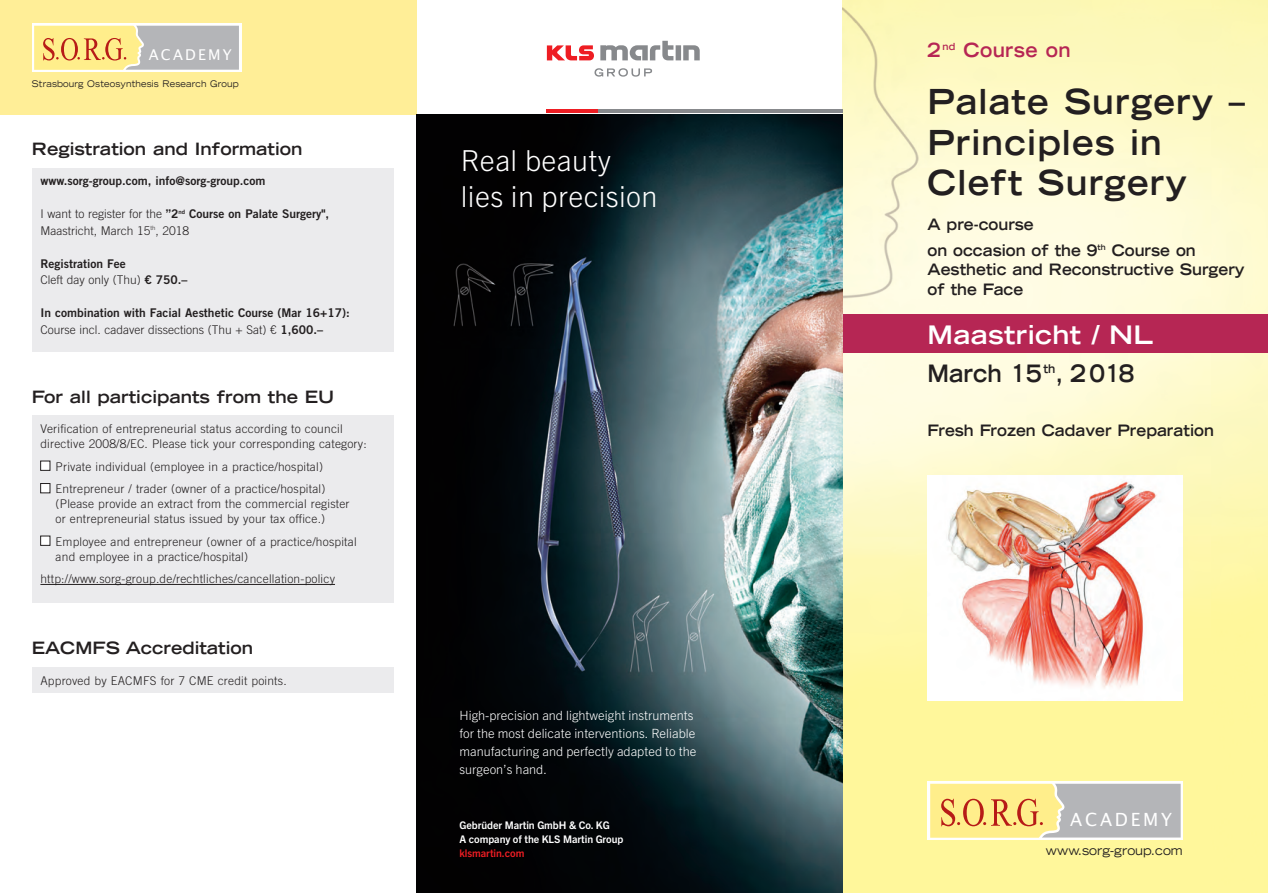
<style>
.page{position:relative;width:1268px;height:893px;background:#fff}
.page>*{position:absolute;margin:0;border:0;box-sizing:border-box;transform-origin:0 0}
.t1{font:700 expanded 34.5px/40.5px "Trade Gothic LH";letter-spacing:.035em;color:#231f20;scale:.94 1}
.t2{font:300 28.95px/36.3px "Trade Gothic Next LT Pro";letter-spacing:.01em;color:#fff}
.t3{font:700 expanded 25.5px "Trade Gothic LH";letter-spacing:.015em;color:#fff}
.t4{font:700 expanded 24px "Trade Gothic LH";color:#231f20;scale:.9 1}
.t5{font:700 expanded 19.5px "Trade Gothic LH";letter-spacing:.02em;color:#b62654;scale:.94 1}
.t6{font:18.3px "Lucida Grande";letter-spacing:.155em;color:#fff}
.t7{font:700 expanded 16.95px "Trade Gothic LH";color:#231f20}
.t8{font:700 expanded 15.75px/25.5px "Trade Gothic LH";color:#231f20;scale:.94 1}
.t9{font:14.85px "Lucida Grande";letter-spacing:.155em;color:#fff}
.t10{font:300 12.75px/18px "Trade Gothic Next LT Pro";color:#fff}
.t11{font:expanded 12.75px "Trade Gothic LH";color:#231f20;scale:.93 1}
.t12{font:300 12px/15px "Trade Gothic";letter-spacing:.015em;color:#231f20}
.t13{font:12px "Trade Gothic Bold Two";color:#231f20}
.t14{font:700 10.5px/14.2px "Trade Gothic Next LT Pro";letter-spacing:-.005em;color:#fff}
.t15{font:700 10.5px "Trade Gothic Next LT Pro";letter-spacing:-.005em;color:#ee1d23}
.t16{font:expanded 9.15px "Trade Gothic LH";letter-spacing:.015em;color:#231f20;scale:.9 1}
.s1{font-family:"Trade Gothic";font-weight:300}
.s2{font-family:"Trade Gothic Bold Two";font-weight:400}
</style>
<div class="page">
<img style="left:842px;top:0;width:425px;height:893px">
<svg style="left:930px;top:781px;width:250px;height:59px;background:#dacca4"></svg>
<div style="left:842px;top:315px;width:425px;height:38px;background:#b62654"></div>
<img style="left:927px;top:475px;width:255px;height:225px">
<div style="left:0;top:0;width:417px;height:115px;background:#ffee97"></div>
<svg style="left:34px;top:23px;width:205px;height:49px"></svg>
<img style="left:417px;top:115px;width:425px;height:778px">
<div style="left:675px;top:45px;width:6px;height:15px;background:#87898c"></div>
<svg style="left:683px;top:45px;width:16px;height:15px"></svg>
<svg style="left:600px;top:41px;width:73px;height:19px"></svg>
<svg style="left:546px;top:45px;width:48px;height:15px"></svg>
<svg style="left:594px;top:68px;width:58px;height:9px"></svg>
<hr style="left:546px;top:109px;width:52px;height:4px;background:#ee1d23">
<hr style="left:598px;top:109px;width:244px;height:4px;background:#87898c">
<div style="left:32px;top:168px;width:361px;height:183px;background:#ebebed"></div>
<div style="left:32px;top:416px;width:361px;height:187px;background:#ebebed"></div>
<hr style="left:40px;top:584px;width:295px;height:1px;background:#231f20">
<div style="left:41px;top:461px;width:9px;height:9px;background:#fff"></div>
<div style="left:40px;top:461px;width:10px;height:10px;border:1px solid #231f20"></div>
<div style="left:41px;top:483px;width:9px;height:10px;background:#fff"></div>
<div style="left:40px;top:483px;width:10px;height:10px;border:1px solid #231f20"></div>
<div style="left:41px;top:536px;width:9px;height:9px;background:#fff"></div>
<div style="left:40px;top:536px;width:10px;height:10px;border:1px solid #231f20"></div>
<div style="left:32px;top:668px;width:361px;height:25px;background:#ebebed"></div>
<p class="t9" style="left:149px;top:46px;width:85px">ACADEMY</p>
<p class="t16" style="left:32px;top:77px;width:231px">Strasbourg Osteosynthesis Research Group</p>
<h3 class="t7" style="left:32px;top:138px;width:272px">Registration and Information</h3>
<p class="t13" style="left:40px;top:173px;width:226px">www.sorg-group.com, info@sorg-group.com</p>
<p class="t13" style="left:40px;top:206px;width:290px"><span class="s1">I want to register for the</span> ”2<sup>nd</sup> Course on Palate Surgery",</p>
<p class="t12" style="left:40px;top:223px;width:150px">Maastricht, March 15<sup>th</sup>, 2018</p>
<p class="t13" style="left:40px;top:256px;width:87px">Registration Fee</p>
<p class="t12" style="left:40px;top:272px;width:149px">Cleft day only (Thu) <span class="s2">€ 750.–</span></p>
<p class="t13" style="left:40px;top:305px;width:311px">In combination with Facial Aesthetic Course (Mar 16+17):</p>
<p class="t12" style="left:40px;top:322px;width:284px">Course incl. cadaver dissections (Thu + Sat) € <span class="s2">1,600.–</span></p>
<h3 class="t7" style="left:32px;top:386px;width:304px">For all participants from the EU</h3>
<p class="t12" style="left:40px;top:421px;width:328px">Verification of entrepreneurial status according to council directive 2008/8/EC. Please tick your corresponding category:</p>
<p class="t12" style="left:56px;top:455px;width:271px;line-height:22.5px">Private individual (employee in a practice/hospital)<br>Entrepreneur / trader (owner of a practice/hospital)</p>
<p class="t12" style="left:56px;top:496px;width:295px">(Please provide an extract from the commercial register or entrepreneurial status issued by your tax office.)</p>
<p class="t12" style="left:56px;top:534px;width:302px">Employee and entrepreneur (owner of a practice/hospital and employee in a practice/hospital)</p>
<p class="t12" style="left:40px;top:571px;width:296px">http://www.sorg-group.de/rechtliches/cancellation-policy</p>
<h3 class="t7" style="left:32px;top:637px;width:223px">EACMFS Accreditation</h3>
<p class="t12" style="left:40px;top:673px;width:248px">Approved by EACMFS for 7 CME credit points.</p>
<h2 class="t2" style="left:461px;top:145px;width:198px">Real beauty lies in precision</h2>
<p class="t10" style="left:459px;top:707px;width:238px">High-precision and lightweight instruments for the most delicate interventions. Reliable manufacturing and perfectly adapted to the surgeon’s hand.</p>
<p class="t14" style="left:459px;top:819px;width:165px">Gebrüder Martin GmbH &amp; Co. KG<br>A company of the KLS Martin Group</p>
<p class="t15" style="left:459px;top:850px;width:66px">klsmartin.com</p>
<h3 class="t5" style="left:927px;top:37px;width:154px">2 <sup>nd</sup> Course on</h3>
<h1 class="t1" style="left:927px;top:81px;width:339px">Palate Surgery –<br>Principles in<br>Cleft Surgery</h1>
<h3 class="t8" style="left:927px;top:212px;width:287px">A pre-course<br>on occasion of the 9<sup>th</sup> Course on</h3>
<h3 class="t8" style="left:927px;top:260px;width:339px;line-height:19.5px">Aesthetic and Reconstructive Surgery of the Face</h3>
<h3 class="t3" style="left:927px;top:318px;width:227px">Maastricht / NL</h3>
<h3 class="t4" style="left:927px;top:357px;width:231px">March 15 <sup>th</sup>, 2 018</h3>
<h3 class="t8" style="left:927px;top:417px;width:306px">Fresh Frozen Cadaver Preparation</h3>
<h3 class="t6" style="left:1070px;top:809px;width:103px">ACADEMY</h3>
<p class="t11" style="left:1045px;top:842px;width:148px">www.sorg-group.com</p>
</div>
